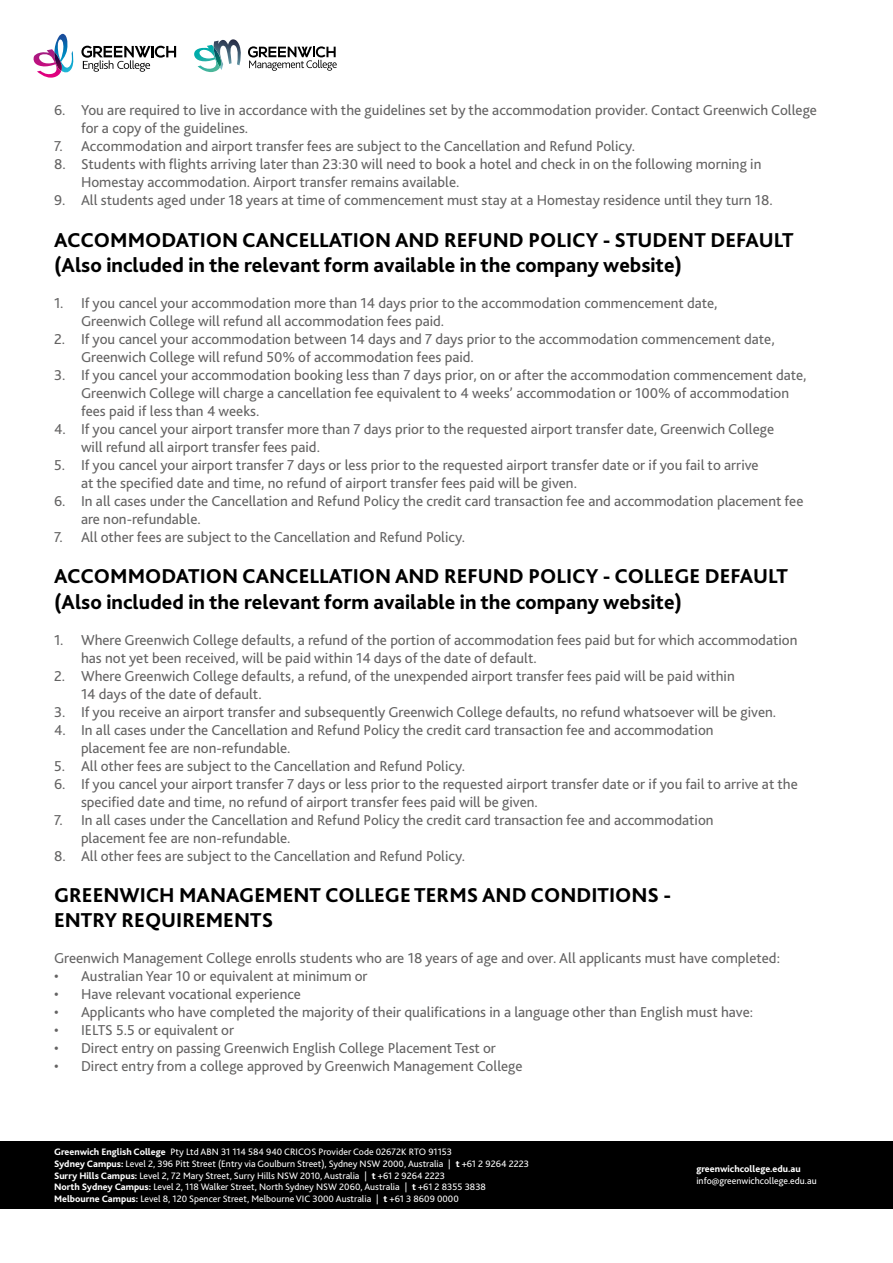
<style>
.page{position:relative;width:893px;height:1263px;background:#fff}
.page>*{position:absolute;margin:0;border:0;box-sizing:border-box;transform-origin:0 0}
.t1{font:800 21px/25.2px "Bliss 2";color:#000}
.t2{font:15px/18px "Bliss 2";color:#646363}
.t3{font:9.75px/11.7px "Bliss 2";color:#fff}
.t4{font:800 9.75px "Bliss 2";color:#fff}
.s1{font-weight:800}
</style>
<div class="page">
<div style="left:1px;top:1141px;width:892px;height:68px;background:#000"></div>
<svg style="left:33px;top:34px;width:41px;height:44px"></svg>
<svg style="left:81px;top:46px;width:95px;height:26px"></svg>
<svg style="left:248px;top:46px;width:89px;height:25px"></svg>
<svg style="left:194px;top:39px;width:47px;height:33px"></svg>
<p class="t2" style="left:81px;top:101px;width:737px;text-indent:-27px">6. You are required to live in accordance with the guidelines set by the accommodation provider. Contact Greenwich College for a copy of the guidelines.</p>
<p class="t2" style="left:54px;top:137px;width:583px">7. Accommodation and airport transfer fees are subject to the Cancellation and Refund Policy.</p>
<p class="t2" style="left:81px;top:155px;width:682px;text-indent:-27px">8. Students with flights arriving later than 23:30 will need to book a hotel and check in on the following morning in<br>Homestay accommodation. Airport transfer remains available.</p>
<p class="t2" style="left:54px;top:191px;width:720px">9. All students aged under 18 years at time of commencement must stay at a Homestay residence until they turn 18.</p>
<h1 class="t1" style="left:54px;top:227px;width:741px">ACCOMMODATION CANCELLATION AND REFUND POLICY - STUDENT DEFAULT (Also included in the relevant form available in the company website)</h1>
<p class="t2" style="left:81px;top:294px;width:638px;text-indent:-27px">1. If you cancel your accommodation more than 14 days prior to the accommodation commencement date,<br>Greenwich College will refund all accommodation fees paid.</p>
<p class="t2" style="left:81px;top:330px;width:695px;text-indent:-27px">2. If you cancel your accommodation between 14 days and 7 days prior to the accommodation commencement date,<br>Greenwich College will refund 50% of accommodation fees paid.</p>
<p class="t2" style="left:81px;top:366px;width:727px;text-indent:-27px">3. If you cancel your accommodation booking less than 7 days prior, on or after the accommodation commencement date,<br>Greenwich College will charge a cancellation fee equivalent to 4 weeks’ accommodation or 100% of accommodation fees paid if less than 4 weeks.</p>
<p class="t2" style="left:81px;top:420px;width:695px;text-indent:-27px">4. If you cancel your airport transfer more than 7 days prior to the requested airport transfer date, Greenwich College will refund all airport transfer fees paid.</p>
<p class="t2" style="left:81px;top:456px;width:679px;text-indent:-27px">5. If you cancel your airport transfer 7 days or less prior to the requested airport transfer date or if you fail to arrive at the specified date and time, no refund of airport transfer fees paid will be given.</p>
<p class="t2" style="left:81px;top:492px;width:724px;text-indent:-27px">6. In all cases under the Cancellation and Refund Policy the credit card transaction fee and accommodation placement fee are non-refundable.</p>
<p class="t2" style="left:54px;top:528px;width:413px">7. All other fees are subject to the Cancellation and Refund Policy.</p>
<h1 class="t1" style="left:54px;top:564px;width:736px">ACCOMMODATION CANCELLATION AND REFUND POLICY - COLLEGE DEFAULT (Also included in the relevant form available in the company website)</h1>
<p class="t2" style="left:81px;top:631px;width:718px;text-indent:-27px">1. Where Greenwich College defaults, a refund of the portion of accommodation fees paid but for which accommodation has not yet been received, will be paid within 14 days of the date of default.</p>
<p class="t2" style="left:81px;top:667px;width:655px;text-indent:-27px">2. Where Greenwich College defaults, a refund, of the unexpended airport transfer fees paid will be paid within<br>14 days of the date of default.</p>
<p class="t2" style="left:54px;top:703px;width:724px">3. If you receive an airport transfer and subsequently Greenwich College defaults, no refund whatsoever will be given.</p>
<p class="t2" style="left:81px;top:721px;width:634px;text-indent:-27px">4. In all cases under the Cancellation and Refund Policy the credit card transaction fee and accommodation placement fee are non-refundable.</p>
<p class="t2" style="left:54px;top:757px;width:413px">5. All other fees are subject to the Cancellation and Refund Policy.</p>
<p class="t2" style="left:81px;top:775px;width:718px;text-indent:-27px">6. If you cancel your airport transfer 7 days or less prior to the requested airport transfer date or if you fail to arrive at the specified date and time, no refund of airport transfer fees paid will be given.</p>
<p class="t2" style="left:81px;top:811px;width:634px;text-indent:-27px">7. In all cases under the Cancellation and Refund Policy the credit card transaction fee and accommodation placement fee are non-refundable.</p>
<p class="t2" style="left:54px;top:847px;width:413px">8. All other fees are subject to the Cancellation and Refund Policy.</p>
<h1 class="t1" style="left:54px;top:882px;width:619px">GREENWICH MANAGEMENT COLLEGE TERMS AND CONDITIONS -<br>ENTRY REQUIREMENTS</h1>
<p class="t2" style="left:54px;top:949px;width:728px">Greenwich Management College enrolls students who are 18 years of age and over. All applicants must have completed:</p>
<p class="t2" style="left:54px;top:967px;width:315px">• Australian Year 10 or equivalent at minimum or</p>
<p class="t2" style="left:54px;top:985px;width:249px">• Have relevant vocational experience</p>
<p class="t2" style="left:54px;top:1003px;width:701px">• Applicants who have completed the majority of their qualifications in a language other than English must have:</p>
<p class="t2" style="left:54px;top:1021px;width:182px">• IELTS 5.5 or equivalent or</p>
<p class="t2" style="left:54px;top:1039px;width:443px">• Direct entry on passing Greenwich English College Placement Test or</p>
<p class="t2" style="left:54px;top:1057px;width:470px">• Direct entry from a college approved by Greenwich Management College</p>
<p class="t3" style="left:54px;top:1146px;width:476px"><span class="s1">Greenwich English College</span> Pty Ltd ABN 31 114 584 940 CRICOS Provider Code 02672K RTO 91153<br><span class="s1">Sydney Campus:</span> Level 2, 396 Pitt Street (Entry via Goulburn Street), Sydney NSW 2000, Australia | <span class="s1">t</span> +61 2 9264 2223<br><span class="s1">Surry Hills Campus:</span> Level 2, 72 Mary Street, Surry Hills NSW 2010, Australia | <span class="s1">t</span> +61 2 9264 2223<br><span class="s1">North Sydney Campus:</span> Level 2, 118 Walker Street, North Sydney NSW 2060, Australia | <span class="s1">t</span> +61 2 8355 3838<br><span class="s1">Melbourne Campus:</span> Level 8, 120 Spencer Street, Melbourne VIC 3000 Australia | <span class="s1">t</span> +61 3 8609 0000</p>
<p class="t4" style="left:696px;top:1163px;width:106px">greenwichcollege.edu.au</p>
<p class="t3" style="left:696px;top:1174px;width:122px">info@greenwichcollege.edu.au</p>
</div>
